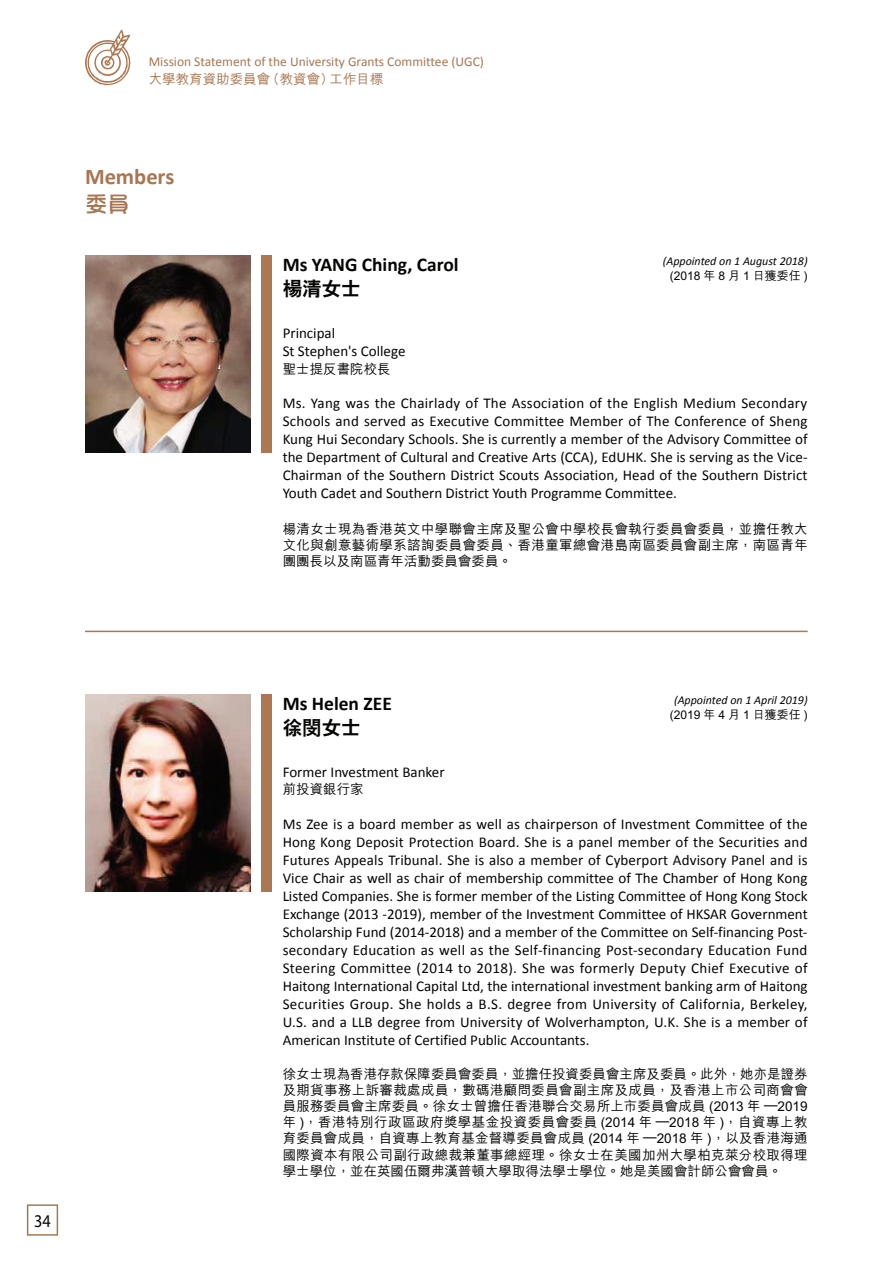
<style>
.page{position:relative;width:893px;height:1263px;background:#fff}
.page>*{position:absolute;margin:0;border:0;box-sizing:border-box;transform-origin:0 0}
.t1{font:700 22.5px "Calibri";color:#a87651}
.t2{font:22.5px "DF Hua Zong Std W5 E Ten B5 H";color:#a87651}
.t3{font:700 19.5px "Calibri";color:#040503}
.t4{font:19.5px "C Hei 2 HK Xbold E Ten B5 H";color:#040503}
.t5{font:18px "Myriad Pro";color:#040503;scale:.9 1}
.t6{font:15px/18px "Calibri";color:#040503;text-align:justify}
.t7{font:13.5px/16.2px "M Hei HK Medium E Ten B5 H";color:#040503;text-align:justify}
.t8{font:13.5px "Calibri";color:#a87651}
.t9{font:13.5px "M Hei HK Medium E Ten B5 H";color:#a87651}
.t10{font:italic 12px "Calibri";color:#040503}
.t11{font:12px "M Hei HK Medium E Ten B5 H";color:#040503}
</style>
<div class="page">
<div style="left:27px;top:1204px;width:31px;height:32px;border:2px solid #a87651"></div>
<svg style="left:85px;top:30px;width:45px;height:56px"></svg>
<img style="left:85px;top:255px;width:166px;height:198px">
<div style="left:261px;top:255px;width:11px;height:198px;background:#ac7751"></div>
<img style="left:85px;top:694px;width:166px;height:198px">
<div style="left:261px;top:694px;width:11px;height:198px;background:#ac7751"></div>
<hr style="left:85px;top:631px;width:723px;height:1px;background:#ac7751">
<p class="t8" style="left:149px;top:56px;width:337px">Mission Statement of the University Grants Committee (UGC)</p>
<p class="t9" style="left:149px;top:73px;width:236px">大學教育資助委員會（教資會）工作目標</p>
<h1 class="t1" style="left:85px;top:167px;width:91px">Members</h1>
<h1 class="t2" style="left:85px;top:195px;width:46px">委員</h1>
<p class="t10" style="left:663px;top:256px;width:146px">(Appointed on 1 August 2018)</p>
<p class="t11" style="left:670px;top:271px;width:139px">(2018 年 8 月 1 日獲委任 )</p>
<h2 class="t3" style="left:283px;top:257px;width:178px">Ms YANG Ching, Carol</h2>
<h2 class="t4" style="left:283px;top:281px;width:79px">楊清女士</h2>
<p class="t6" style="left:283px;top:325px;width:124px">Principal<br>St Stephen's College</p>
<p class="t7" style="left:283px;top:362px;width:109px">聖士提反書院校長</p>
<p class="t6" style="left:283px;top:395px;width:526px">Ms. Yang was the Chairlady of The Association of the English Medium Secondary Schools and served as Executive Committee Member of The Conference of Sheng Kung Hui Secondary Schools. She is currently a member of the Advisory Committee of the Department of Cultural and Creative Arts (CCA), EdUHK. She is serving as the Vice-Chairman of the Southern District Scouts Association, Head of the Southern District Youth Cadet and Southern District Youth Programme Committee.</p>
<p class="t7" style="left:283px;top:522px;width:527px">楊清女士現為香港英文中學聯會主席及聖公會中學校長會執行委員會委員，並擔任教大文化與創意藝術學系諮詢委員會委員、香港童軍總會港島南區委員會副主席，南區青年團團長以及南區青年活動委員會委員。</p>
<p class="t5" style="left:34px;top:1210px;width:20px">34</p>
<p class="t10" style="left:674px;top:695px;width:135px">(Appointed on 1 April 2019)</p>
<p class="t11" style="left:670px;top:710px;width:139px">(2019 年 4 月 1 日獲委任 )</p>
<h2 class="t3" style="left:283px;top:695px;width:111px">Ms Helen ZEE</h2>
<h2 class="t4" style="left:283px;top:720px;width:79px">徐閔女士</h2>
<p class="t6" style="left:283px;top:764px;width:163px">Former Investment Banker</p>
<p class="t7" style="left:283px;top:783px;width:82px">前投資銀行家</p>
<p class="t6" style="left:283px;top:816px;width:526px">Ms Zee is a board member as well as chairperson of Investment Committee of the Hong Kong Deposit Protection Board. She is a panel member of the Securities and Futures Appeals Tribunal. She is also a member of Cyberport Advisory Panel and is Vice Chair as well as chair of membership committee of The Chamber of Hong Kong Listed Companies. She is former member of the Listing Committee of Hong Kong Stock Exchange (2013 -2019), member of the Investment Committee of HKSAR Government Scholarship Fund (2014-2018) and a member of the Committee on Self-financing Post&shy;secondary Education as well as the Self-financing Post-secondary Education Fund Steering Committee (2014 to 2018). She was formerly Deputy Chief Executive of Haitong International Capital Ltd, the international investment banking arm of Haitong Securities Group. She holds a B.S. degree from University of California, Berkeley, U.S. and a LLB degree from University of Wolverhampton, U.K. She is a member of American Institute of Certified Public Accountants.</p>
<p class="t7" style="left:283px;top:1067px;width:527px">徐女士現為香港存款保障委員會委員，並擔任投資委員會主席及委員。此外，她亦是證券及期貨事務上訴審裁處成員，數碼港顧問委員會副主席及成員，及香港上市公司商會會員服務委員會主席委員。徐女士曾擔任香港聯合交易所上市委員會成員 (2013 年 –2019年 )，香港特別行政區政府獎學基金投資委員會委員 (2014 年 –2018 年 )，自資專上教育委員會成員，自資專上教育基金督導委員會成員 (2014 年 –2018 年 )，以及香港海通國際資本有限公司副行政總裁兼董事總經理。徐女士在美國加州大學柏克萊分校取得理學士學位，並在英國伍爾弗漢普頓大學取得法學士學位。她是美國會計師公會會員。</p>
</div>
